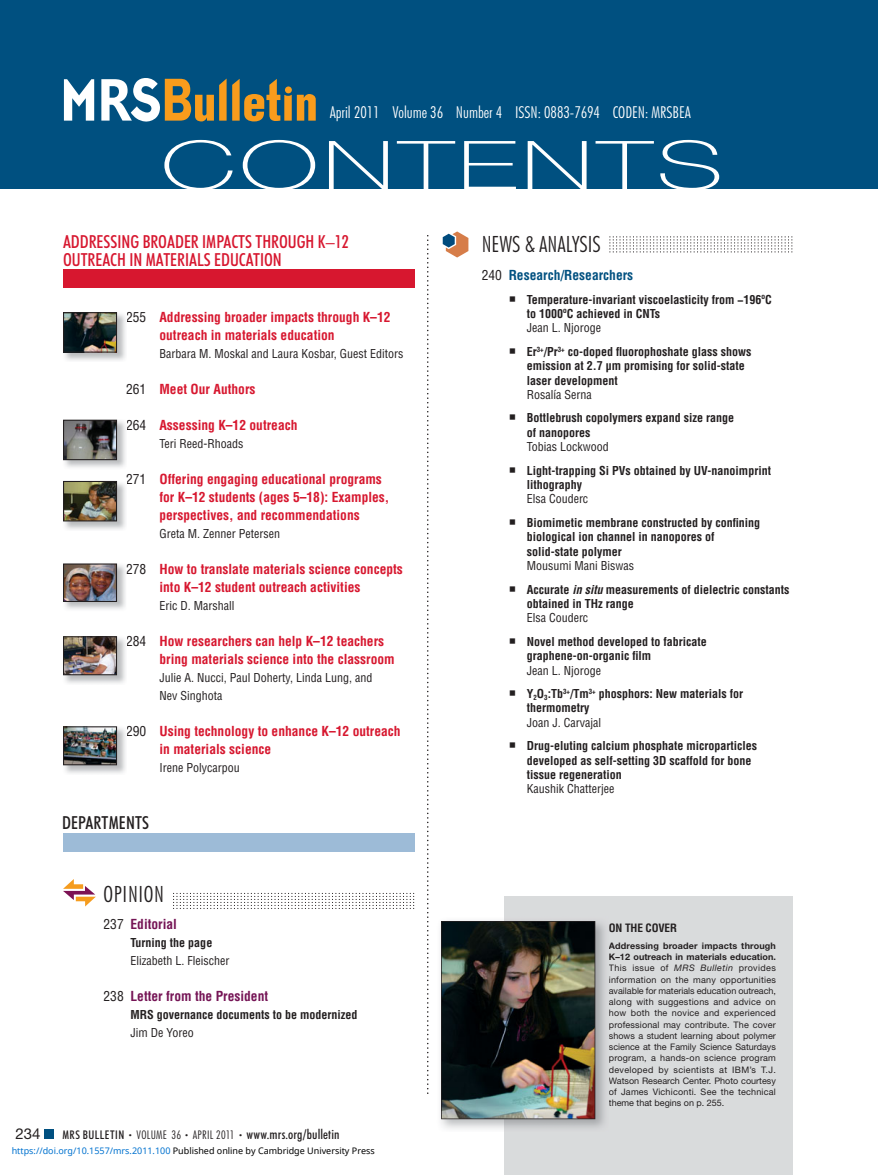
<style>
.page{position:relative;width:878px;height:1175px;background:#fff}
.page>*{position:absolute;margin:0;border:0;box-sizing:border-box;transform-origin:0 0}
.t1{font:100 67.5px "Helvetica Neue LT Std";letter-spacing:.035em;color:#fff;scale:1.58 1}
.t2{font:300 condensed 22.5px "Futura BT";color:#231f20}
.t3{font:300 condensed 22.5px "Futura BT";letter-spacing:.03em;color:#231f20}
.t4{font:500 condensed 18px/18px "Futura BT";color:#d7172f}
.t5{font:500 condensed 18px "Futura BT";letter-spacing:.01em;color:#231f20}
.t6{font:300 condensed 16.5px "Futura BT";color:#fff}
.t7{font:15px "Helvetica Neue LT Std";color:#231f20}
.t8{font:700 condensed 13.5px/18px "Helvetica LT Std";color:#d7172f}
.t9{font:500 condensed 13.5px "Futura BT";letter-spacing:.01em;color:#231f20}
.t10{font:700 condensed 13.5px "Helvetica LT Std";color:#751455}
.t11{font:700 condensed 13.5px "Helvetica LT Std";color:#005080}
.t12{font:700 condensed 12px/14.4px "Helvetica LT Std";color:#231f20}
.t13{font:condensed 12px/18px "Helvetica LT Std";color:#231f20}
.t14{font:700 condensed 11.25px "Helvetica LT Std";letter-spacing:-.01em;color:#231f20}
.t15{font:9px/11.2px "Helvetica Neue LT Std";letter-spacing:.02em;color:#231f20;text-align:justify}
.t16{font:9px "Noto Sans";color:#000}
.s1{font-weight:400;color:#231f20}
.s2{font-weight:700}
.s3{font-weight:400}
.s4{font-size:12px}
.s5{font-weight:300;font-size:7.5px}
.s6{font-weight:300;font-size:12px}
.s7{color:#0172cf}
.s8{font-style:italic}
</style>
<div class="page">
<div style="left:45px;top:1130px;width:9px;height:8px;background:#005080"></div>
<div style="left:0;top:0;width:878px;height:189px;background:#005080"></div>
<svg style="left:64px;top:79px;width:30px;height:42px"></svg>
<svg style="left:101px;top:78px;width:215px;height:44px"></svg>
<div style="left:285px;top:86px;width:7px;height:7px;background:#f99c1c;border-radius:50%"></div>
<div style="left:63px;top:269px;width:351px;height:18px;background:#d7172f"></div>
<img style="left:63px;top:419px;width:63px;height:49px">
<svg style="left:63px;top:420px;width:54px;height:40px;background:#5e5d5c"></svg>
<img style="left:63px;top:312px;width:63px;height:49px">
<img style="left:63px;top:312px;width:54px;height:40px">
<img style="left:64px;top:563px;width:62px;height:46px">
<img style="left:63px;top:563px;width:54px;height:39px">
<svg style="left:427px;top:235px;width:1px;height:859px"></svg>
<div style="left:504px;top:896px;width:288px;height:278px;background:#d9dbdc"></div>
<img style="left:63px;top:636px;width:63px;height:48px">
<img style="left:63px;top:636px;width:54px;height:39px">
<img style="left:63px;top:726px;width:63px;height:48px">
<img style="left:63px;top:726px;width:54px;height:39px">
<img style="left:63px;top:480px;width:63px;height:50px">
<img style="left:63px;top:481px;width:54px;height:40px">
<svg style="left:173px;top:893px;width:241px;height:16px"></svg>
<svg style="left:63px;top:879px;width:33px;height:27px"></svg>
<svg style="left:609px;top:236px;width:183px;height:16px"></svg>
<svg style="left:442px;top:231px;width:26px;height:26px"></svg>
<div style="left:63px;top:834px;width:351px;height:18px;background:#9dbbd7"></div>
<img style="left:440px;top:921px;width:165px;height:208px">
<img style="left:441px;top:921px;width:154px;height:198px">
<p class="t6" style="left:330px;top:106px;width:362px">April 2011 Volume 36 Number 4 ISSN: 0883-7694 CODEN: MRSBEA</p>
<p class="t1" style="left:160px;top:141px;width:357px">CONTENTS</p>
<p class="t4" style="left:63px;top:235px;width:287px">ADDRESSING BROADER IMPACTS THROUGH K–12<br>OUTREACH IN MATERIALS EDUCATION</p>
<p class="t8" style="left:159px;top:310px;width:232px;text-indent:-33px"><span class="s1">255</span> Addressing broader impacts through K–12 outreach in materials education</p>
<p class="t13" style="left:159px;top:346px;width:246px">Barbara M. Moskal and Laura Kosbar, Guest Editors</p>
<p class="t8" style="left:126px;top:382px;width:131px"><span class="s1">261</span> Meet Our Authors</p>
<p class="t8" style="left:126px;top:418px;width:173px"><span class="s1">264</span> Assessing K–12 outreach</p>
<p class="t13" style="left:159px;top:436px;width:86px">Teri Reed-Rhoads</p>
<p class="t8" style="left:159px;top:472px;width:231px;text-indent:-33px"><span class="s1">271</span> Offering engaging educational programs for K–12 students (ages 5–18): Examples, perspectives, and recommendations</p>
<p class="t13" style="left:159px;top:526px;width:122px">Greta M. Zenner Petersen</p>
<p class="t8" style="left:159px;top:562px;width:245px;text-indent:-33px"><span class="s1">278</span> How to translate materials science concepts into K–12 student outreach activities</p>
<p class="t13" style="left:159px;top:598px;width:76px">Eric D. Marshall</p>
<p class="t8" style="left:159px;top:634px;width:237px;text-indent:-33px"><span class="s1">284</span> How researchers can help K–12 teachers bring materials science into the classroom</p>
<p class="t13" style="left:159px;top:670px;width:214px">Julie A. Nucci, Paul Doherty, Linda Lung, and<br>Nev Singhota</p>
<p class="t8" style="left:159px;top:724px;width:243px;text-indent:-33px"><span class="s1">290</span> Using technology to enhance K–12 outreach in materials science</p>
<p class="t13" style="left:159px;top:760px;width:82px">Irene Polycarpou</p>
<p class="t5" style="left:62px;top:816px;width:88px">DEPARTMENTS</p>
<p class="t3" style="left:103px;top:885px;width:62px">OPINION</p>
<p class="t10" style="left:103px;top:919px;width:75px"><span class="s1">237</span> Editorial</p>
<p class="t13" style="left:130px;top:935px;width:100px"><span class="s2">Turning the page<br></span>Elizabeth L. Fleischer</p>
<p class="t10" style="left:103px;top:991px;width:166px"><span class="s1">238</span> Letter from the President</p>
<p class="t12" style="left:130px;top:1007px;width:228px;line-height:18px">MRS governance documents to be modernized<br><span class="s3">Jim De Yoreo</span></p>
<p class="t7" style="left:15px;top:1128px;width:27px">234</p>
<p class="t9" style="left:62px;top:1129px;width:278px"><span class="s4">MRS BULLETIN</span> <span class="s5">•</span> <span class="s6">VOLUME 36</span> <span class="s5">•</span> <span class="s6">APRIL 2011</span> <span class="s5">•</span> www.mrs.org/bulletin</p>
<p class="t16" style="left:12px;top:1143px;width:364px"><span class="s7">https://doi.org/10.1557/mrs.2011.100</span> Published online by Cambridge University Press</p>
<p class="t2" style="left:481px;top:236px;width:120px">NEWS &amp; ANALYSIS</p>
<p class="t11" style="left:481px;top:270px;width:153px"><span class="s1">240</span> Research/Researchers</p>
<p class="t12" style="left:526px;top:293px;width:247px">Temperature-invariant viscoelasticity from −196ºC to 1000ºC achieved in CNTs<br><span class="s3">Jean L. Njoroge</span></p>
<p class="t12" style="left:526px;top:346px;width:226px">Er<sup>3+</sup>/Pr<sup>3+</sup> co-doped fluorophoshate glass shows emission at 2.7 μm promising for solid-state laser development<br><span class="s3">Rosalía Serna</span></p>
<p class="t12" style="left:526px;top:412px;width:209px">Bottlebrush copolymers expand size range of nanopores<br><span class="s3">Tobias Lockwood</span></p>
<p class="t12" style="left:526px;top:464px;width:246px">Light-trapping Si PVs obtained by UV-nanoimprint lithography<br><span class="s3">Elsa Couderc</span></p>
<p class="t12" style="left:526px;top:517px;width:235px">Biomimetic membrane constructed by confining biological ion channel in nanopores of solid-state polymer<br><span class="s3">Mousumi Mani Biswas</span></p>
<p class="t12" style="left:526px;top:583px;width:264px">Accurate <span class="s8">in situ</span> measurements of dielectric constants obtained in THz range<br><span class="s3">Elsa Couderc</span></p>
<p class="t12" style="left:526px;top:635px;width:181px">Novel method developed to fabricate graphene-on-organic film<br><span class="s3">Jean L. Njoroge</span></p>
<p class="t12" style="left:526px;top:688px;width:218px">Y<sub>2</sub>O<sub>3</sub>:Tb<sup>3+</sup>/Tm<sup>3+</sup> phosphors: New materials for thermometry<br><span class="s3">Joan J. Carvajal</span></p>
<p class="t12" style="left:526px;top:740px;width:232px">Drug-eluting calcium phosphate microparticles developed as self-setting 3D scaffold for bone tissue regeneration<br><span class="s3">Kaushik Chatterjee</span></p>
<p class="t14" style="left:608px;top:923px;width:70px">ON THE COVER</p>
<p class="t15" style="left:608px;top:941px;width:169px"><span class="s2">Addressing broader impacts through K–12 outreach in materials education.<br></span>This issue of <span class="s8">MRS Bulletin</span> provides information on the many opportunities available for materials education outreach, along with suggestions and advice on how both the novice and experienced professional may contribute. The cover shows a student learning about polymer science at the Family Science Saturdays program, a hands-on science program developed by scientists at IBM’s T.J.<br>Watson Research Center. Photo courtesy of James Vichiconti. See the technical theme that begins on p. 255.</p>
</div>
